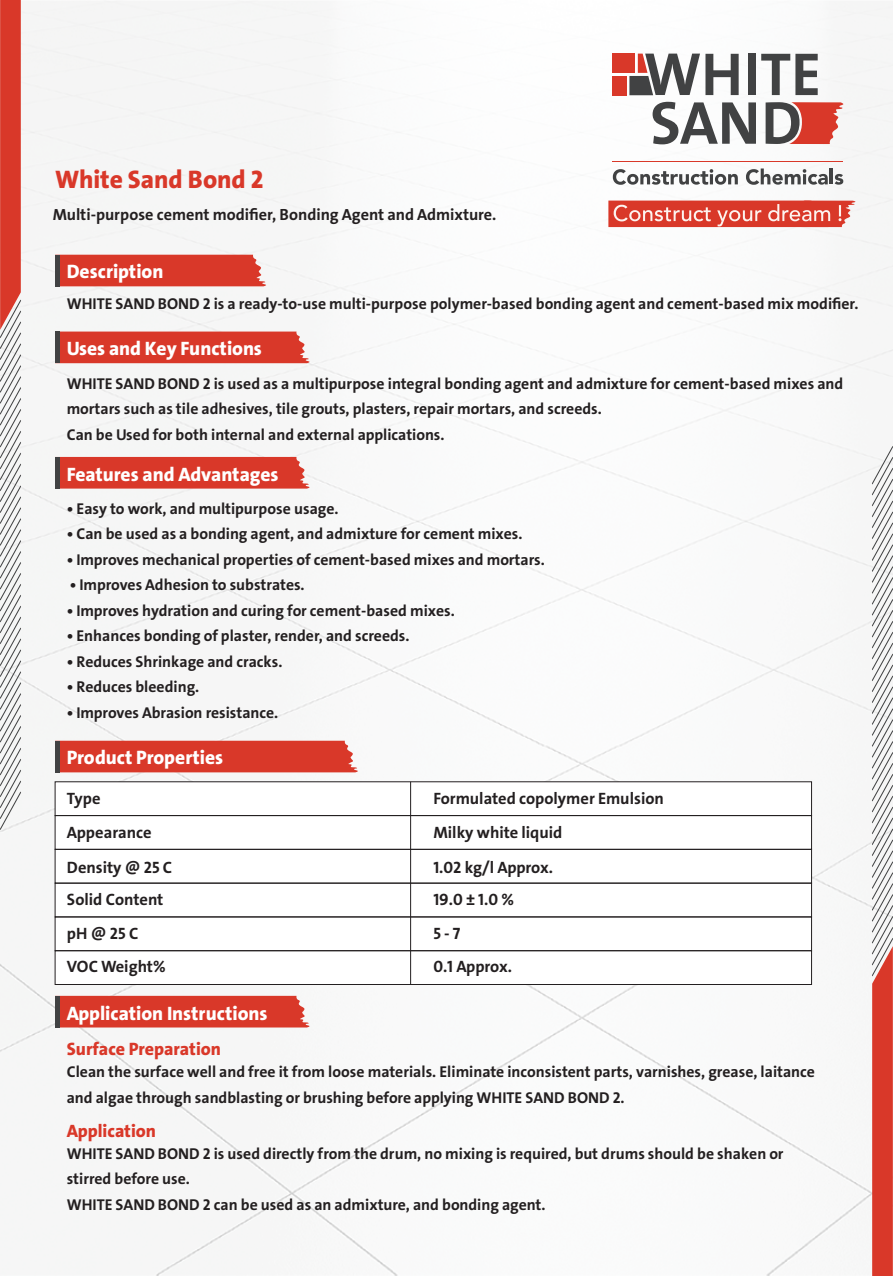
<style>
.page{position:relative;width:893px;height:1276px;background:#fff}
.page>*{position:absolute;margin:0;border:0;box-sizing:border-box;transform-origin:0 0}
.t1{font:800 25.5px "Bahij The Sans Arabic";letter-spacing:-.005em;color:#d93829}
.t2{font:800 19.5px "Bahij The Sans Arabic";color:#fff}
.t3{font:800 18px "Bahij The Sans Arabic";color:#d93829}
.t4{font:700 16.5px/34.8px "Bahij The Sans Arabic";color:#231f20}
.t5{font:700 16.2px "Bahij The Sans Arabic";color:#231f20}
.t6{font:700 15.75px/25.5px "Bahij The Sans Arabic";color:#231f20}
</style>
<div class="page">
<img style="left:0;top:1px;width:893px;height:1275px">
<svg style="left:872px;top:446px;width:21px;height:830px"></svg>
<svg style="left:0;top:0;width:21px;height:830px"></svg>
<div style="left:748px;top:54px;width:8px;height:41px;background:#414243"></div>
<svg style="left:761px;top:54px;width:57px;height:41px"></svg>
<div style="left:612px;top:76px;width:14px;height:19px;background:#d93829"></div>
<div style="left:612px;top:54px;width:23px;height:19px;background:#d93829"></div>
<svg style="left:766px;top:102px;width:77px;height:42px"></svg>
<svg style="left:653px;top:102px;width:103px;height:42px"></svg>
<svg style="left:629px;top:54px;width:110px;height:41px"></svg>
<svg style="left:613px;top:169px;width:125px;height:16px"></svg>
<svg style="left:746px;top:168px;width:82px;height:17px"></svg>
<hr style="left:830px;top:168px;width:3px;height:16px;background:#414243">
<svg style="left:835px;top:174px;width:8px;height:11px"></svg>
<hr style="left:612px;top:161px;width:231px;height:1px;background:#d93829">
<svg style="left:608px;top:201px;width:247px;height:26px"></svg>
<div style="left:60px;top:255px;width:206px;height:31px;background:#d93829"></div>
<div style="left:55px;top:255px;width:5px;height:31px;background:#414243"></div>
<div style="left:60px;top:331px;width:250px;height:32px;background:#d93829"></div>
<div style="left:55px;top:331px;width:5px;height:32px;background:#414243"></div>
<div style="left:60px;top:457px;width:250px;height:31px;background:#d93829"></div>
<div style="left:55px;top:457px;width:5px;height:31px;background:#414243"></div>
<div style="left:60px;top:996px;width:250px;height:31px;background:#d93829"></div>
<div style="left:55px;top:996px;width:5px;height:31px;background:#414243"></div>
<div style="left:60px;top:740px;width:298px;height:32px;background:#d93829"></div>
<div style="left:55px;top:740px;width:5px;height:32px;background:#414243"></div>
<div style="left:55px;top:782px;width:756px;height:202px;background:#fff"></div>
<div style="left:55px;top:815px;width:757px;height:34px;border:1px solid #231f20"></div>
<div style="left:55px;top:849px;width:757px;height:34px;border:1px solid #231f20"></div>
<div style="left:55px;top:883px;width:757px;height:34px;border:1px solid #231f20"></div>
<div style="left:55px;top:916px;width:757px;height:35px;border:1px solid #231f20"></div>
<div style="left:55px;top:950px;width:757px;height:35px;border:1px solid #231f20"></div>
<hr style="left:410px;top:782px;width:1px;height:202px;background:#231f20">
<h1 class="t1" style="left:55px;top:164px;width:210px">White Sand Bond 2</h1>
<p class="t5" style="left:53px;top:205px;width:445px">Multi-purpose cement modifier, Bonding Agent and Admixture.</p>
<p class="t2" style="left:67px;top:260px;width:98px">Description</p>
<p class="t6" style="left:67px;top:291px;width:793px">WHITE SAND BOND 2 is a ready-to-use multi-purpose polymer-based bonding agent and cement-based mix modifier.</p>
<p class="t2" style="left:67px;top:337px;width:197px">Uses and Key Functions</p>
<p class="t6" style="left:67px;top:370px;width:778px">WHITE SAND BOND 2 is used as a multipurpose integral bonding agent and admixture for cement-based mixes and mortars such as tile adhesives, tile grouts, plasters, repair mortars, and screeds.<br>Can be Used for both internal and external applications.</p>
<p class="t2" style="left:67px;top:462px;width:213px">Features and Advantages</p>
<p class="t6" style="left:67px;top:496px;width:273px">• Easy to work, and multipurpose usage.</p>
<p class="t6" style="left:67px;top:521px;width:457px">• Can be used as a bonding agent, and admixture for cement mixes.</p>
<p class="t6" style="left:67px;top:547px;width:480px">• Improves mechanical properties of cement-based mixes and mortars.</p>
<p class="t6" style="left:70px;top:572px;width:236px">• Improves Adhesion to substrates.</p>
<p class="t6" style="left:67px;top:598px;width:390px">• Improves hydration and curing for cement-based mixes.</p>
<p class="t6" style="left:67px;top:623px;width:344px">• Enhances bonding of plaster, render, and screeds.</p>
<p class="t6" style="left:67px;top:649px;width:217px">• Reduces Shrinkage and cracks.</p>
<p class="t6" style="left:67px;top:674px;width:134px">• Reduces bleeding.</p>
<p class="t6" style="left:67px;top:700px;width:213px">• Improves Abrasion resistance.</p>
<p class="t2" style="left:67px;top:746px;width:158px">Product Properties</p>
<p class="t4" style="left:67px;top:780px;width:35px">Type</p>
<p class="t4" style="left:433px;top:780px;width:232px">Formulated copolymer Emulsion<br>Milky white liquid<br>1.02 kg/l Approx.</p>
<p class="t4" style="left:433px;top:881px;width:82px">19.0 ± 1.0 %<br>5 - 7</p>
<p class="t4" style="left:433px;top:948px;width:80px">0.1 Approx.</p>
<p class="t4" style="left:67px;top:814px;width:107px;line-height:35.4px">Appearance<br>Density @ 25 C</p>
<p class="t4" style="left:67px;top:881px;width:98px">Solid Content pH @ 25 C</p>
<p class="t4" style="left:67px;top:948px;width:100px">VOC Weight%</p>
<p class="t2" style="left:67px;top:1001px;width:202px">Application Instructions</p>
<p class="t3" style="left:67px;top:1038px;width:155px">Surface Preparation</p>
<p class="t6" style="left:67px;top:1059px;width:750px">Clean the surface well and free it from loose materials. Eliminate inconsistent parts, varnishes, grease, laitance and algae through sandblasting or brushing before applying WHITE SAND BOND 2.</p>
<p class="t3" style="left:67px;top:1119px;width:91px">Application</p>
<p class="t6" style="left:67px;top:1140px;width:718px">WHITE SAND BOND 2 is used directly from the drum, no mixing is required, but drums should be shaken or stirred before use.<br>WHITE SAND BOND 2 can be used as an admixture, and bonding agent.</p>
</div>
